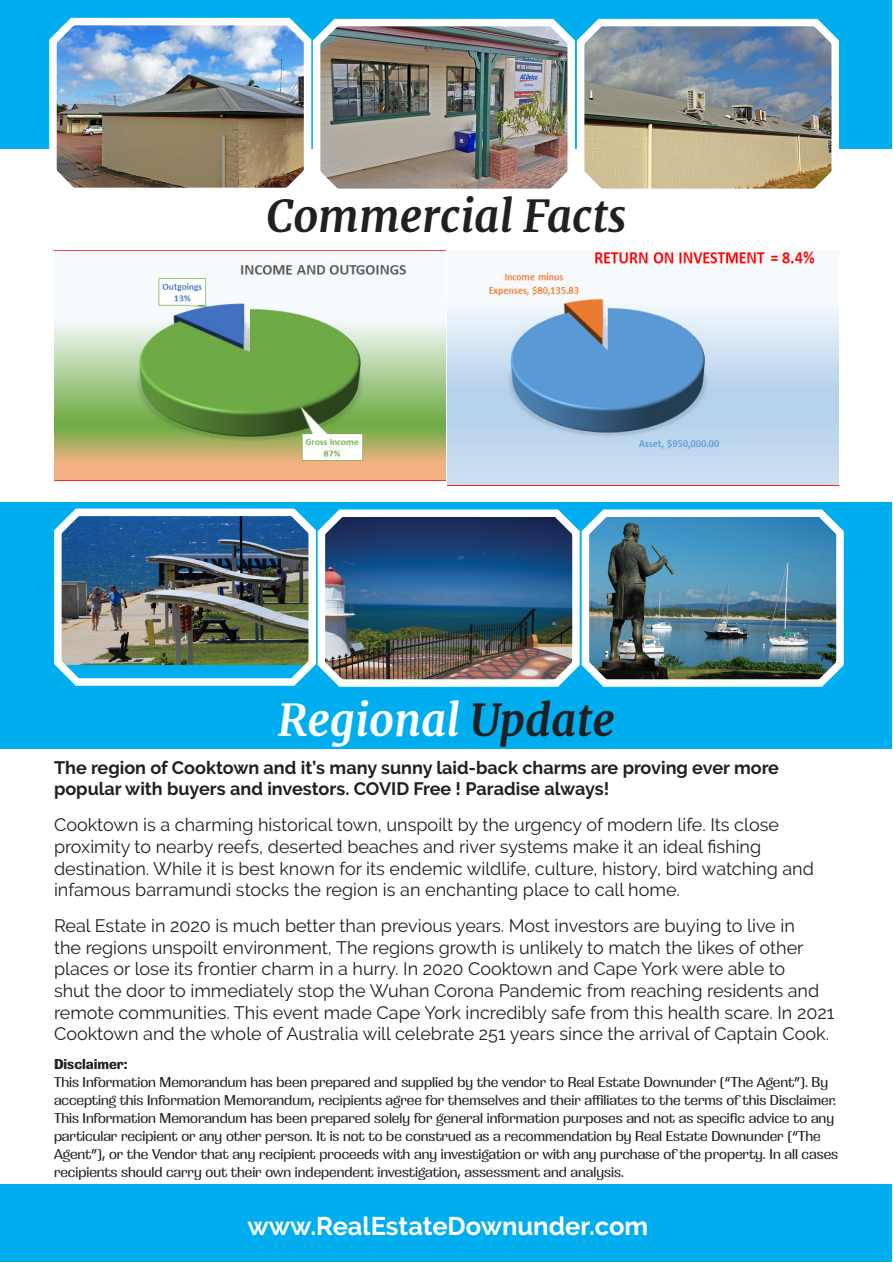
<style>
.page{position:relative;width:893px;height:1263px;background:#fff}
.page>*{position:absolute;margin:0;border:0;box-sizing:border-box;transform-origin:0 0}
.t1{font:italic 700 43.5px "Merriweather";color:#231f20}
.t2{font:italic 700 43.5px "Merriweather";color:#fff}
.t3{font:700 25.5px "Raleway";color:#fff}
.t4{font:18px/21.6px "Raleway";color:#231f20}
.t5{font:700 18px/21.6px "Raleway";color:#231f20}
.t6{font:500 15px/18px "Grange";color:#231f20}
.t7{font:700 15px "Grange";color:#231f20}
.s1{color:#231f20}
</style>
<div class="page">
<div style="left:0;top:1185px;width:891px;height:77px;background:#00aeef"></div>
<div style="left:1px;top:1px;width:891px;height:148px;background:#00aeef"></div>
<img style="left:49px;top:17px;width:260px;height:171px">
<img style="left:309px;top:18px;width:264px;height:171px">
<svg style="left:573px;top:18px;width:266px;height:171px;background:#9ba19e"></svg>
<div style="left:0;top:502px;width:891px;height:246px;background:#00aeef"></div>
<img style="left:54px;top:508px;width:260px;height:178px">
<img style="left:314px;top:509px;width:264px;height:178px">
<img style="left:578px;top:509px;width:266px;height:178px">
<img style="left:54px;top:251px;width:392px;height:230px">
<img style="left:447px;top:251px;width:392px;height:234px">
<p class="t1" style="left:266px;top:189px;width:361px">Commercial Facts</p>
<p class="t2" style="left:278px;top:693px;width:339px">Regional <span class="s1">Update</span></p>
<p class="t5" style="left:54px;top:757px;width:726px">The region of Cooktown and it’s many sunny laid-back charms are proving ever more popular with buyers and investors. COVID Free ! Paradise always!</p>
<p class="t4" style="left:54px;top:814px;width:761px">Cooktown is a charming historical town, unspoilt by the urgency of modern life. Its close proximity to nearby reefs, deserted beaches and river systems make it an ideal fishing destination. While it is best known for its endemic wildlife, culture, history, bird watching and infamous barramundi stocks the region is an enchanting place to call home.</p>
<p class="t4" style="left:54px;top:915px;width:782px">Real Estate in 2020 is much better than previous years. Most investors are buying to live in<br>the regions unspoilt environment, The regions growth is unlikely to match the likes of other places or lose its frontier charm in a hurry. In 2020 Cooktown and Cape York were able to<br>shut the door to immediately stop the Wuhan Corona Pandemic from reaching residents and remote communities. This event made Cape York incredibly safe from this health scare. In 2021<br>Cooktown and the whole of Australia will celebrate 251 years since the arrival of Captain Cook.</p>
<p class="t7" style="left:54px;top:1055px;width:75px">Disclaimer:</p>
<p class="t6" style="left:54px;top:1073px;width:786px">This Information Memorandum has been prepared and supplied by the vendor to Real Estate Downunder (“The Agent”). By accepting this Information Memorandum, recipients agree for themselves and their affiliates to the terms of this Disclaimer.<br>This Information Memorandum has been prepared solely for general information purposes and not as specific advice to any particular recipient or any other person. It is not to be construed as a recommendation by Real Estate Downunder (“The Agent”), or the Vendor that any recipient proceeds with any investigation or with any purchase of the property. In all cases recipients should carry out their own independent investigation, assessment and analysis.</p>
<h2 class="t3" style="left:247px;top:1211px;width:402px">www.RealEstateDownunder.com</h2>
</div>
